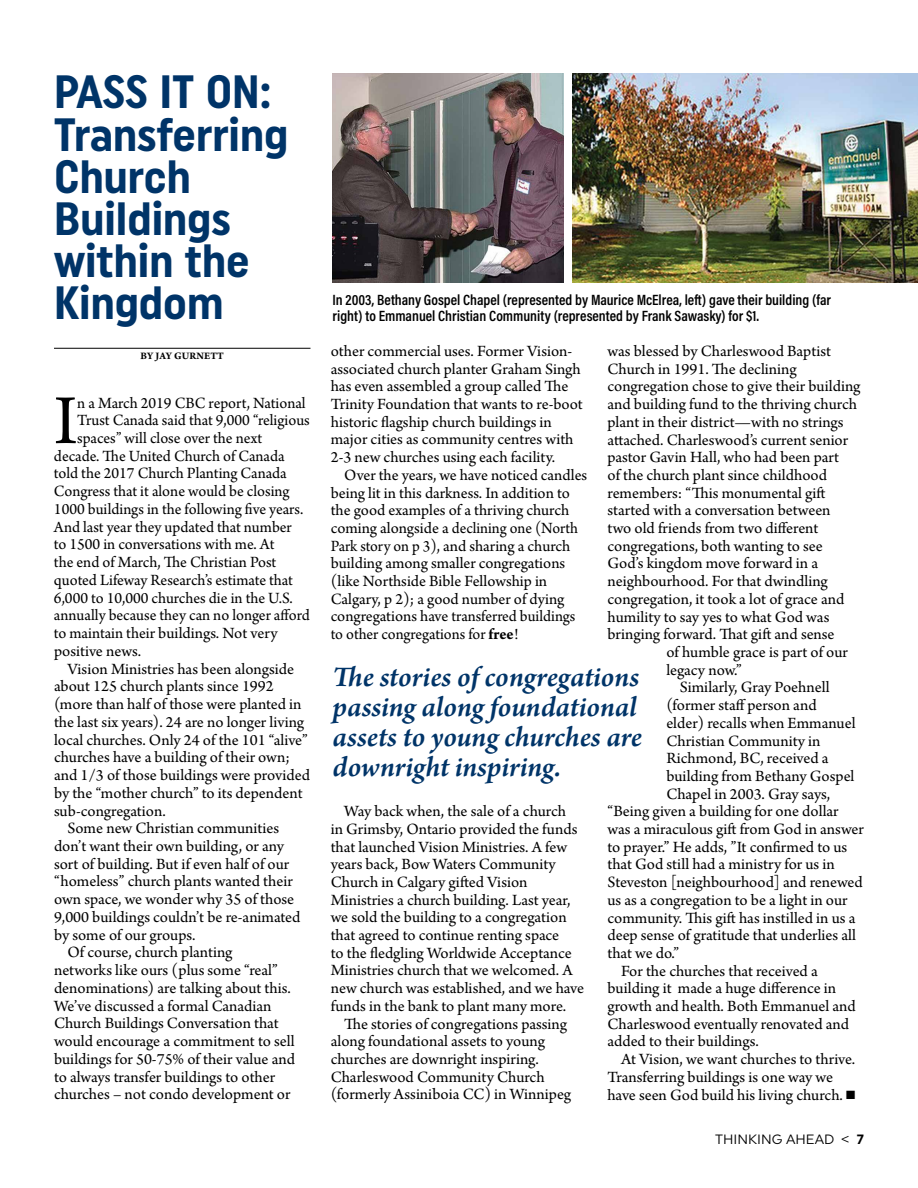
<style>
.page{position:relative;width:918px;height:1188px;background:#fff}
.page>*{position:absolute;margin:0;border:0;box-sizing:border-box;transform-origin:0 0}
.t1{font:73.8px "Arno Pro";color:#000}
.t2{font:700 46.65px/42.2px "Uniform Condensed";color:#003468}
.t3{font:italic 600 30px/30px "Arno Pro";letter-spacing:-.005em;color:#003468}
.t4{font:16.5px/17.7px "Arno Pro";color:#000}
.t5{font:600 15px/16.5px "Acumin Pro Cond";color:#000}
.t6{font:13.5px "Uniform";color:#000}
.t7{font:700 10.5px "Arno Pro";letter-spacing:.015em;color:#000}
.s1{font-weight:700}
</style>
<div class="page">
<img style="left:572px;top:73px;width:346px;height:210px">
<hr style="left:54px;top:348px;width:256px;height:1px;background:#000">
<img style="left:333px;top:73px;width:230px;height:210px">
<h2 class="t2" style="left:54px;top:70px;width:236px">PASS IT ON:<br>Transferring<br>Church<br>Buildings within the<br>Kingdom</h2>
<p class="t7" style="left:141px;top:350px;width:85px">BY JAY GURNETT</p>
<h1 class="t1" style="left:54px;top:379px;width:25px">I</h1>
<p class="t4" style="left:77px;top:395px;width:230px">n a March 2019 CBC report, National</p>
<p class="t4" style="left:77px;top:412px;width:234px">Trust Canada said that 9,000 “religious</p>
<p class="t4" style="left:77px;top:430px;width:186px">spaces” will close over the next</p>
<p class="t4" style="left:54px;top:448px;width:232px">decade. The United Church of Canada</p>
<p class="t4" style="left:54px;top:466px;width:234px">told the 2017 Church Planting Canada</p>
<p class="t4" style="left:54px;top:483px;width:237px">Congress that it alone would be closing</p>
<p class="t4" style="left:54px;top:501px;width:251px">1000 buildings in the following five years.</p>
<p class="t4" style="left:54px;top:519px;width:239px">And last year they updated that number</p>
<p class="t4" style="left:54px;top:537px;width:222px">to 1500 in conversations with me. At</p>
<p class="t4" style="left:54px;top:554px;width:224px">the end of March, The Christian Post</p>
<p class="t4" style="left:54px;top:572px;width:241px">quoted Lifeway Research’s estimate that</p>
<p class="t4" style="left:54px;top:590px;width:240px">6,000 to 10,000 churches die in the U.S.</p>
<p class="t4" style="left:54px;top:607px;width:257px">annually because they can no longer afford</p>
<p class="t4" style="left:54px;top:625px;width:225px">to maintain their buildings. Not very</p>
<p class="t4" style="left:54px;top:643px;width:89px">positive news.</p>
<p class="t4" style="left:67px;top:661px;width:228px">Vision Ministries has been alongside</p>
<p class="t4" style="left:54px;top:678px;width:221px">about 125 church plants since 1992</p>
<p class="t4" style="left:54px;top:696px;width:249px">(more than half of those were planted in</p>
<p class="t4" style="left:54px;top:714px;width:252px">the last six years). 24 are no longer living</p>
<p class="t4" style="left:54px;top:732px;width:255px">local churches. Only 24 of the 101 “alive”</p>
<p class="t4" style="left:54px;top:749px;width:237px">churches have a building of their own;</p>
<p class="t4" style="left:54px;top:767px;width:258px">and 1/3 of those buildings were provided</p>
<p class="t4" style="left:54px;top:785px;width:250px">by the “mother church” to its dependent</p>
<p class="t4" style="left:54px;top:803px;width:113px">sub-congregation.</p>
<p class="t4" style="left:67px;top:820px;width:213px">Some new Christian communities</p>
<p class="t4" style="left:54px;top:838px;width:232px">don’t want their own building, or any</p>
<p class="t4" style="left:54px;top:856px;width:237px">sort of building. But if even half of our</p>
<p class="t4" style="left:54px;top:874px;width:240px">“homeless” church plants wanted their</p>
<p class="t4" style="left:54px;top:891px;width:242px">own space, we wonder why 35 of those</p>
<p class="t4" style="left:54px;top:909px;width:248px">9,000 buildings couldn’t be re-animated</p>
<p class="t4" style="left:54px;top:927px;width:143px">by some of our groups.</p>
<p class="t4" style="left:67px;top:945px;width:167px">Of course, church planting</p>
<p class="t4" style="left:54px;top:962px;width:225px">networks like ours (plus some “real”</p>
<p class="t4" style="left:54px;top:980px;width:238px">denominations) are talking about this.</p>
<p class="t4" style="left:54px;top:998px;width:219px">We’ve discussed a formal Canadian</p>
<p class="t4" style="left:54px;top:1015px;width:226px">Church Buildings Conversation that</p>
<p class="t4" style="left:54px;top:1033px;width:242px">would encourage a commitment to sell</p>
<p class="t4" style="left:54px;top:1051px;width:242px">buildings for 50-75% of their value and</p>
<p class="t4" style="left:54px;top:1069px;width:223px">to always transfer buildings to other</p>
<p class="t4" style="left:54px;top:1086px;width:238px">churches – not condo development or</p>
<p class="t5" style="left:333px;top:291px;width:500px">In 2003, Bethany Gospel Chapel (represented by Maurice McElrea, left) gave their building (far right) to Emmanuel Christian Community (represented by Frank Sawasky) for $1.</p>
<p class="t4" style="left:331px;top:343px;width:254px">other commercial uses. Former Vision&shy;associated church planter Graham Singh has even assembled a group called The Trinity Foundation that wants to re-boot historic flagship church buildings in major cities as community centres with 2-3 new churches using each facility.</p>
<p class="t4" style="left:331px;top:467px;width:258px;text-indent:14px">Over the years, we have noticed candles being lit in this darkness. In addition to the good examples of a thriving church coming alongside a declining one (North Park story on p 3), and sharing a church building among smaller congregations (like Northside Bible Fellowship in Calgary, p 2); a good number of dying congregations have transferred buildings to other congregations for <span class="s1">free</span>!</p>
<p class="t4" style="left:608px;top:343px;width:255px">was blessed by Charleswood Baptist Church in 1991. The declining congregation chose to give their building and building fund to the thriving church plant in their district—with no strings attached. Charleswood’s current senior pastor Gavin Hall, who had been part<br>of the church plant since childhood remembers: “This monumental gift started with a conversation between<br>two old friends from two different congregations, both wanting to see God’s kingdom move forward in a neighbourhood. For that dwindling congregation, it took a lot of grace and humility to say yes to what God was bringing forward. That gift and sense</p>
<p class="t4" style="left:666px;top:644px;width:183px">of humble grace is part of our legacy now.”</p>
<p class="t4" style="left:680px;top:679px;width:151px">Similarly, Gray Poehnell</p>
<p class="t4" style="left:666px;top:697px;width:152px">(former staff person and</p>
<p class="t4" style="left:666px;top:715px;width:191px">elder) recalls when Emmanuel</p>
<p class="t4" style="left:666px;top:733px;width:156px">Christian Community in</p>
<p class="t4" style="left:666px;top:750px;width:164px">Richmond, BC, received a</p>
<p class="t4" style="left:666px;top:768px;width:190px">building from Bethany Gospel</p>
<p class="t4" style="left:666px;top:786px;width:166px">Chapel in 2003. Gray says,</p>
<p class="t4" style="left:608px;top:803px;width:233px">“Being given a building for one dollar</p>
<p class="t4" style="left:608px;top:821px;width:258px">was a miraculous gift from God in answer</p>
<p class="t4" style="left:608px;top:839px;width:241px">to prayer.” He adds, ”It confirmed to us</p>
<p class="t4" style="left:608px;top:857px;width:229px">that God still had a ministry for us in</p>
<p class="t4" style="left:608px;top:874px;width:257px">Steveston [neighbourhood] and renewed</p>
<p class="t4" style="left:608px;top:892px;width:242px">us as a congregation to be a light in our</p>
<p class="t4" style="left:608px;top:910px;width:250px">community. This gift has instilled in us a</p>
<p class="t4" style="left:608px;top:927px;width:250px">deep sense of gratitude that underlies all</p>
<p class="t4" style="left:608px;top:945px;width:73px">that we do.”</p>
<p class="t4" style="left:621px;top:963px;width:198px">For the churches that received a</p>
<p class="t4" style="left:608px;top:980px;width:230px">building it made a huge difference in</p>
<p class="t4" style="left:608px;top:998px;width:250px">growth and health. Both Emmanuel and</p>
<p class="t4" style="left:608px;top:1016px;width:243px">Charleswood eventually renovated and</p>
<p class="t4" style="left:608px;top:1034px;width:153px">added to their buildings.</p>
<p class="t4" style="left:621px;top:1051px;width:236px">At Vision, we want churches to thrive.</p>
<p class="t4" style="left:608px;top:1069px;width:227px">Transferring buildings is one way we</p>
<p class="t4" style="left:608px;top:1087px;width:249px">have seen God build his living church. ■</p>
<p class="t6" style="left:715px;top:1131px;width:150px">THINKING AHEAD &lt; <span class="s1">7</span></p>
<h3 class="t3" style="left:333px;top:663px;width:311px">The stories of congregations passing along foundational assets to young churches are downright inspiring.</h3>
<p class="t4" style="left:331px;top:803px;width:255px;text-indent:13px">Way back when, the sale of a church<br>in Grimsby, Ontario provided the funds that launched Vision Ministries. A few years back, Bow Waters Community Church in Calgary gifted Vision Ministries a church building. Last year, we sold the building to a congregation that agreed to continue renting space<br>to the fledgling Worldwide Acceptance Ministries church that we welcomed. A new church was established, and we have funds in the bank to plant many more.</p>
<p class="t4" style="left:331px;top:1016px;width:242px;text-indent:13px">The stories of congregations passing along foundational assets to young churches are downright inspiring.<br>Charleswood Community Church (formerly Assiniboia CC) in Winnipeg</p>
</div>
